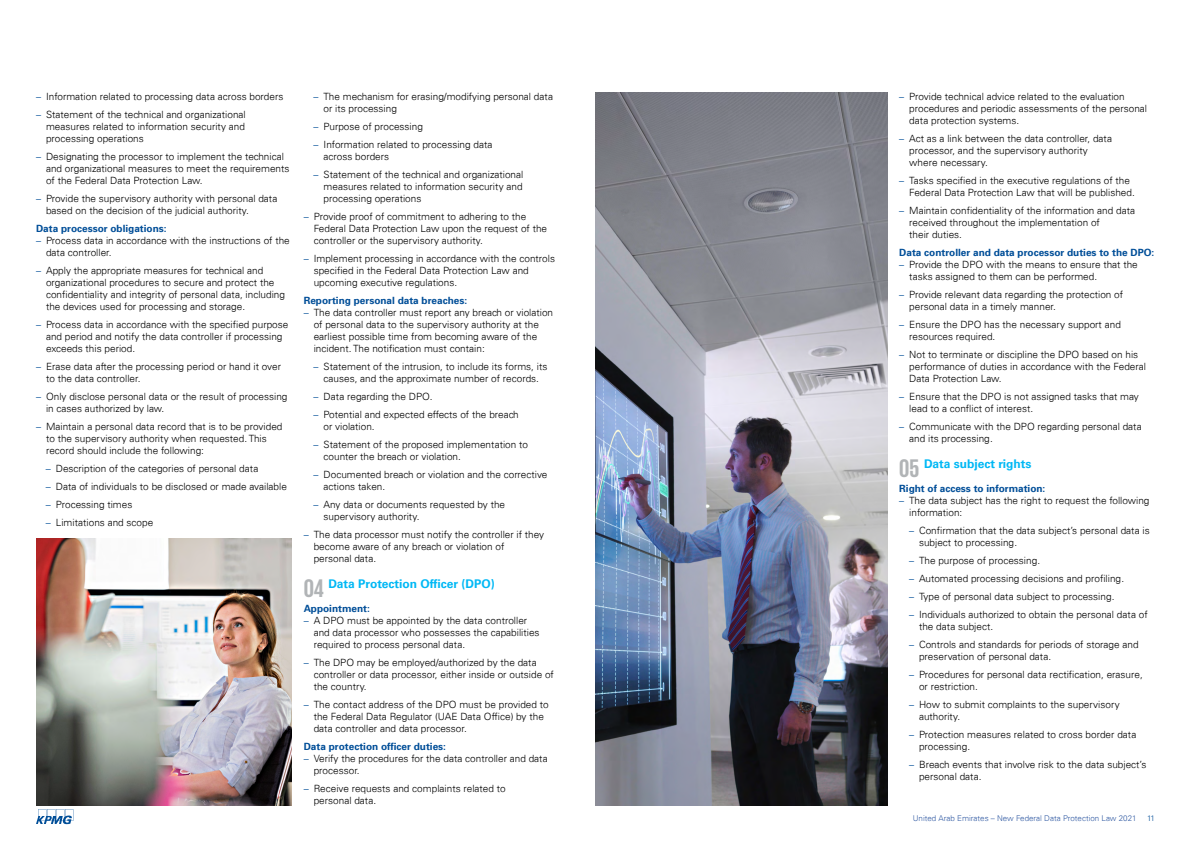
<style>
.page{position:relative;width:1191px;height:842px;background:#fff}
.page>*{position:absolute;margin:0;border:0;box-sizing:border-box;transform-origin:0 0}
.t1{font:700 26px "KPMG";color:#b1b4b6}
.t2{font:700 12px "Univers 65";color:#00b8f5}
.t3{font:300 10px/12px "Univers 45";color:#000}
.t4{font:700 10px "Univers 65";color:#004e98}
.t5{font:300 8px "Univers 45";color:#335ca4}
.t6{font:300 8px "Univers 45";color:#004e98}
.s1{color:#004e98}
</style>
<div class="page">
<img style="left:595px;top:92px;width:292px;height:714px">
<img style="left:36px;top:538px;width:256px;height:268px">
<svg style="left:36px;top:809px;width:37px;height:15px"></svg>
<p class="t3" style="left:36px;top:90px;width:249px"><span class="s1">–</span> Information related to processing data across borders</p>
<p class="t3" style="left:46px;top:108px;width:201px;text-align:justify;text-indent:-10px"><span class="s1">–</span> Statement of the technical and organizational measures related to information security and processing operations</p>
<p class="t3" style="left:46px;top:150px;width:245px;text-indent:-10px"><span class="s1">–</span> Designating the processor to implement the technical and organizational measures to meet the requirements of the Federal Data Protection Law.</p>
<p class="t3" style="left:46px;top:192px;width:233px;text-indent:-10px"><span class="s1">–</span> Provide the supervisory authority with personal data based on the decision of the judicial authority.</p>
<p class="t4" style="left:36px;top:222px;width:132px">Data processor obligations:</p>
<p class="t3" style="left:46px;top:234px;width:245px;text-indent:-10px"><span class="s1">–</span> Process data in accordance with the instructions of the data controller.</p>
<p class="t3" style="left:46px;top:264px;width:240px;text-indent:-10px"><span class="s1">–</span> Apply the appropriate measures for technical and organizational procedures to secure and protect the confidentiality and integrity of personal data, including the devices used for processing and storage.</p>
<p class="t3" style="left:46px;top:318px;width:244px;text-indent:-10px"><span class="s1">–</span> Process data in accordance with the specified purpose and period and notify the data controller if processing exceeds this period.</p>
<p class="t3" style="left:46px;top:360px;width:236px;text-indent:-10px"><span class="s1">–</span> Erase data after the processing period or hand it over to the data controller.</p>
<p class="t3" style="left:46px;top:390px;width:243px;text-indent:-10px"><span class="s1">–</span> Only disclose personal data or the result of processing in cases authorized by law.</p>
<p class="t3" style="left:46px;top:420px;width:238px;text-indent:-10px"><span class="s1">–</span> Maintain a personal data record that is to be provided to the supervisory authority when requested. This record should include the following:</p>
<p class="t3" style="left:46px;top:462px;width:214px"><span class="s1">–</span> Description of the categories of personal data</p>
<p class="t3" style="left:46px;top:480px;width:242px"><span class="s1">–</span> Data of individuals to be disclosed or made available</p>
<p class="t3" style="left:46px;top:498px;width:88px"><span class="s1">–</span> Processing times</p>
<p class="t3" style="left:46px;top:516px;width:109px"><span class="s1">–</span> Limitations and scope</p>
<p class="t3" style="left:323px;top:90px;width:231px;text-indent:-10px"><span class="s1">–</span> The mechanism for erasing/modifying personal data or its processing</p>
<p class="t3" style="left:313px;top:120px;width:111px"><span class="s1">–</span> Purpose of processing</p>
<p class="t3" style="left:323px;top:138px;width:170px;text-indent:-10px"><span class="s1">–</span> Information related to processing data across borders</p>
<p class="t3" style="left:323px;top:168px;width:201px;text-align:justify;text-indent:-10px"><span class="s1">–</span> Statement of the technical and organizational measures related to information security and processing operations</p>
<p class="t3" style="left:314px;top:210px;width:235px;text-indent:-10px"><span class="s1">–</span> Provide proof of commitment to adhering to the<br>Federal Data Protection Law upon the request of the controller or the supervisory authority.</p>
<p class="t3" style="left:314px;top:252px;width:243px;text-indent:-10px"><span class="s1">–</span> Implement processing in accordance with the controls specified in the Federal Data Protection Law and upcoming executive regulations.</p>
<p class="t4" style="left:304px;top:294px;width:165px">Reporting personal data breaches:</p>
<p class="t3" style="left:314px;top:306px;width:241px;text-indent:-10px"><span class="s1">–</span> The data controller must report any breach or violation of personal data to the supervisory authority at the earliest possible time from becoming aware of the incident. The notification must contain:</p>
<p class="t3" style="left:313px;top:360px;width:235px;text-align:center"><span class="s1">–</span> Statement of the intrusion, to include its forms, its causes, and the approximate number of records.</p>
<p class="t3" style="left:313px;top:390px;width:120px"><span class="s1">–</span> Data regarding the DPO.</p>
<p class="t3" style="left:323px;top:408px;width:197px;text-indent:-10px"><span class="s1">–</span> Potential and expected effects of the breach or violation.</p>
<p class="t3" style="left:323px;top:438px;width:206px;text-indent:-10px"><span class="s1">–</span> Statement of the proposed implementation to counter the breach or violation.</p>
<p class="t3" style="left:323px;top:468px;width:225px;text-indent:-10px"><span class="s1">–</span> Documented breach or violation and the corrective actions taken.</p>
<p class="t3" style="left:323px;top:498px;width:183px;text-indent:-10px"><span class="s1">–</span> Any data or documents requested by the supervisory authority.</p>
<p class="t3" style="left:314px;top:528px;width:232px;text-indent:-10px"><span class="s1">–</span> The data processor must notify the controller if they become aware of any breach or violation of personal data.</p>
<p class="t2" style="left:328px;top:577px;width:168px">Data Protection Officer (DPO)</p>
<p class="t4" style="left:304px;top:602px;width:68px">Appointment:</p>
<p class="t3" style="left:314px;top:614px;width:227px;text-indent:-10px"><span class="s1">–</span> A DPO must be appointed by the data controller and data processor who possesses the capabilities required to process personal data.</p>
<p class="t3" style="left:314px;top:656px;width:242px;text-indent:-10px"><span class="s1">–</span> The DPO may be employed/authorized by the data controller or data processor, either inside or outside of the country.</p>
<p class="t3" style="left:314px;top:698px;width:236px;text-indent:-10px"><span class="s1">–</span> The contact address of the DPO must be provided to the Federal Data Regulator (UAE Data Office) by the data controller and data processor.</p>
<p class="t4" style="left:304px;top:740px;width:144px">Data protection officer duties:</p>
<p class="t3" style="left:314px;top:752px;width:235px;text-indent:-10px"><span class="s1">–</span> Verify the procedures for the data controller and data processor.</p>
<p class="t3" style="left:314px;top:782px;width:193px;text-indent:-10px"><span class="s1">–</span> Receive requests and complaints related to personal data.</p>
<h1 class="t1" style="left:304px;top:575px;width:22px">04</h1>
<p class="t3" style="left:909px;top:90px;width:239px;text-indent:-10px"><span class="s1">–</span> Provide technical advice related to the evaluation procedures and periodic assessments of the personal data protection systems.</p>
<p class="t3" style="left:909px;top:132px;width:204px;text-indent:-10px"><span class="s1">–</span> Act as a link between the data controller, data processor, and the supervisory authority where necessary.</p>
<p class="t3" style="left:909px;top:174px;width:227px;text-indent:-10px"><span class="s1">–</span> Tasks specified in the executive regulations of the<br>Federal Data Protection Law that will be published.</p>
<p class="t3" style="left:909px;top:204px;width:227px;text-indent:-10px"><span class="s1">–</span> Maintain confidentiality of the information and data received throughout the implementation of<br>their duties.</p>
<p class="t4" style="left:899px;top:246px;width:257px">Data controller and data processor duties to the DPO:</p>
<p class="t3" style="left:909px;top:258px;width:230px;text-indent:-10px"><span class="s1">–</span> Provide the DPO with the means to ensure that the tasks assigned to them can be performed.</p>
<p class="t3" style="left:909px;top:288px;width:215px;text-indent:-10px"><span class="s1">–</span> Provide relevant data regarding the protection of personal data in a timely manner.</p>
<p class="t3" style="left:909px;top:318px;width:213px;text-indent:-10px"><span class="s1">–</span> Ensure the DPO has the necessary support and resources required.</p>
<p class="t3" style="left:909px;top:348px;width:238px;text-indent:-10px"><span class="s1">–</span> Not to terminate or discipline the DPO based on his performance of duties in accordance with the Federal<br>Data Protection Law.</p>
<p class="t3" style="left:909px;top:390px;width:231px;text-indent:-10px"><span class="s1">–</span> Ensure that the DPO is not assigned tasks that may lead to a conflict of interest.</p>
<p class="t3" style="left:909px;top:420px;width:234px;text-indent:-10px"><span class="s1">–</span> Communicate with the DPO regarding personal data and its processing.</p>
<p class="t2" style="left:924px;top:457px;width:109px">Data subject rights</p>
<p class="t4" style="left:899px;top:482px;width:148px">Right of access to information:</p>
<p class="t3" style="left:909px;top:494px;width:242px;text-indent:-10px"><span class="s1">–</span> The data subject has the right to request the following information:</p>
<p class="t3" style="left:919px;top:524px;width:232px;text-indent:-10px"><span class="s1">–</span> Confirmation that the data subject’s personal data is subject to processing.</p>
<p class="t3" style="left:909px;top:554px;width:133px"><span class="s1">–</span> The purpose of processing.</p>
<p class="t3" style="left:909px;top:572px;width:217px"><span class="s1">–</span> Automated processing decisions and profiling.</p>
<p class="t3" style="left:909px;top:590px;width:207px"><span class="s1">–</span> Type of personal data subject to processing.</p>
<p class="t3" style="left:919px;top:608px;width:230px;text-indent:-10px"><span class="s1">–</span> Individuals authorized to obtain the personal data of the data subject.</p>
<p class="t3" style="left:919px;top:638px;width:221px;text-indent:-10px"><span class="s1">–</span> Controls and standards for periods of storage and preservation of personal data.</p>
<p class="t3" style="left:919px;top:668px;width:225px;text-indent:-10px"><span class="s1">–</span> Procedures for personal data rectification, erasure, or restriction.</p>
<p class="t3" style="left:919px;top:698px;width:202px;text-indent:-10px"><span class="s1">–</span> How to submit complaints to the supervisory authority.</p>
<p class="t3" style="left:919px;top:728px;width:219px;text-indent:-10px"><span class="s1">–</span> Protection measures related to cross border data processing.</p>
<p class="t3" style="left:919px;top:758px;width:229px;text-indent:-10px"><span class="s1">–</span> Breach events that involve risk to the data subject’s personal data.</p>
<h1 class="t1" style="left:899px;top:455px;width:21px">05</h1>
<p class="t5" style="left:913px;top:813px;width:225px">United Arab Emirates – New Federal Data Protection Law 2021</p>
<p class="t6" style="left:1147px;top:813px;width:9px">11</p>
</div>
